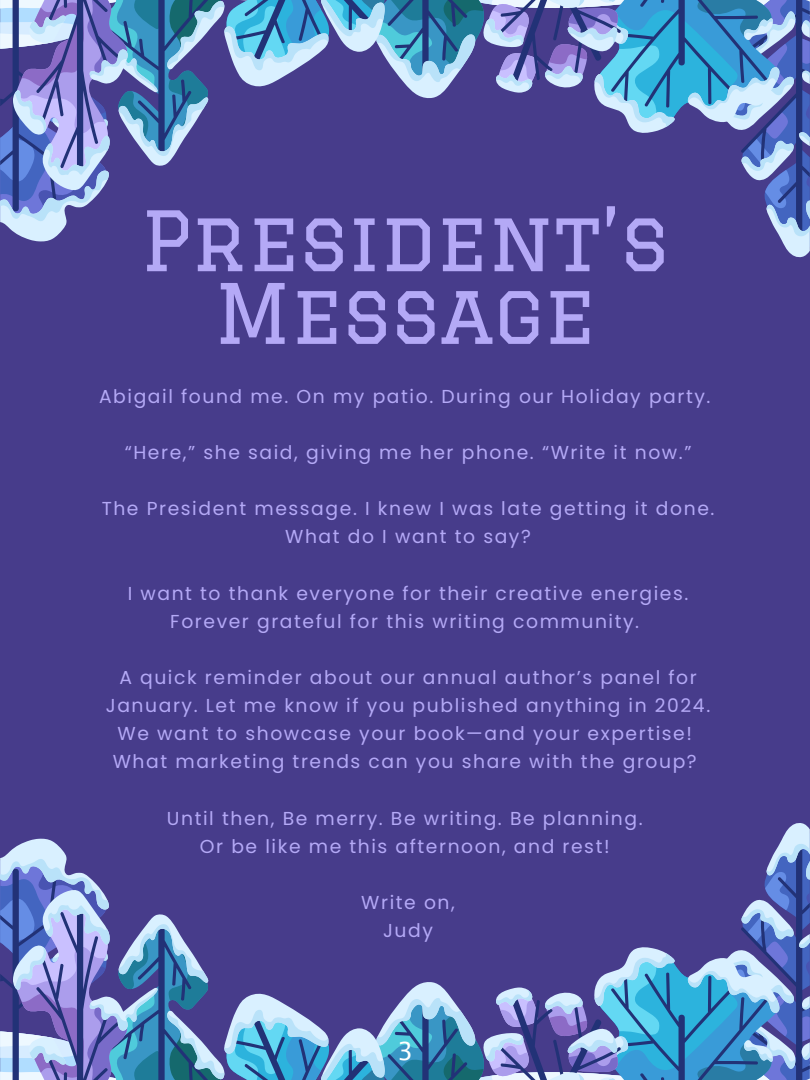
<style>
.page{position:relative;width:810px;height:1080px;background:#473c8b}
.page>*{position:absolute;margin:0;border:0;box-sizing:border-box;transform-origin:0 0}
.t1{font:81.25px/72.6px "Graduate";color:#b4a9f6;text-align:center}
.t2{font:25px "Lucida Console W1 G";color:#fff}
.t3{font:18.75px/28.1px "Poppins";letter-spacing:.085em;color:#b4a9f6;text-align:center}
</style>
<div class="page">
<svg style="left:0;top:823px;width:810px;height:257px"></svg>
<svg style="left:0;top:0;width:810px;height:257px"></svg>
<p class="t1" style="left:141px;top:204px;width:530px">President’s<br>Message</p>
<p class="t3" style="left:99px;top:382px;width:613px">Abigail found me. On my patio. During our Holiday party.</p>
<h1 class="t3" style="left:125px;top:438px;width:568px">“Here,” she said, giving me her phone. “Write it now.”</h1>
<p class="t3" style="left:102px;top:495px;width:614px">The President message. I knew I was late getting it done.<br>What do I want to say?</p>
<p class="t3" style="left:128px;top:579px;width:562px">I want to thank everyone for their creative energies.<br>Forever grateful for this writing community.</p>
<p class="t3" style="left:106px;top:663px;width:606px">A quick reminder about our annual author’s panel for<br>January. Let me know if you published anything in 2024.<br>We want to showcase your book—and your expertise!</p>
<p class="t3" style="left:113px;top:748px;width:586px">What marketing trends can you share with the group?</p>
<p class="t3" style="left:167px;top:804px;width:477px">Until then, Be merry. Be writing. Be planning.</p>
<p class="t3" style="left:200px;top:832px;width:411px">Or be like me this afternoon, and rest!</p>
<p class="t3" style="left:361px;top:888px;width:95px">Write on,</p>
<p class="t3" style="left:383px;top:916px;width:51px">Judy</p>
<p class="t2" style="left:397px;top:1040px;width:17px">3</p>
</div>
